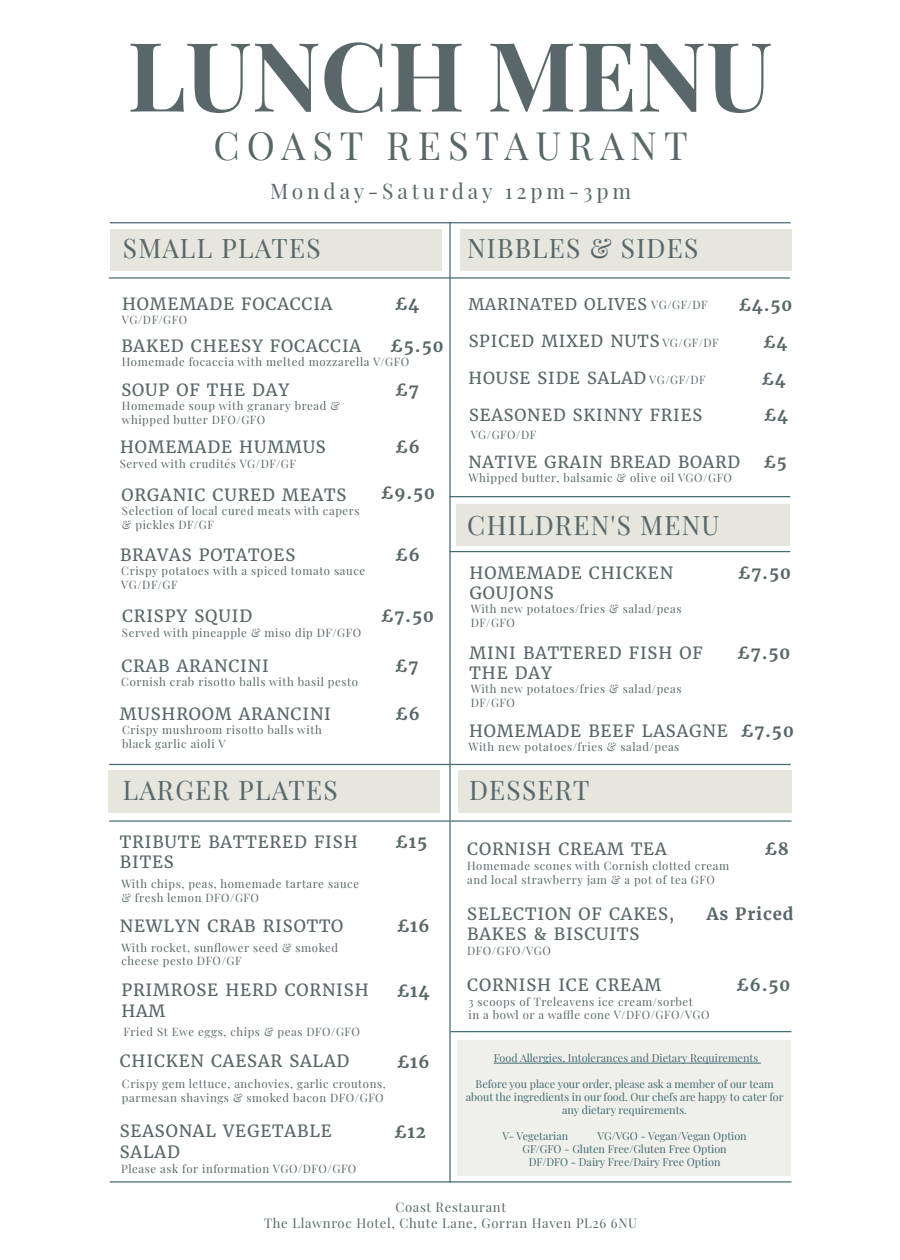
<style>
.page{position:relative;width:900px;height:1260px;background:#fff}
.page>*{position:absolute;margin:0;border:0;box-sizing:border-box;transform-origin:0 0}
.t1{font:700 96px "Playfair Display";color:#5a6769}
.t2{font:38px "Playfair Display";letter-spacing:.185em;color:#5a6769}
.t3{font:26.25px "Playfair Display";letter-spacing:.05em;color:#5a6769}
.t4{font:21px "Playfair Display";letter-spacing:.185em;color:#5a6769}
.t5{font:16.75px/20.2px "Merriweather";letter-spacing:.05em;color:#5a6769}
.t6{font:700 16.75px "Merriweather";letter-spacing:.05em;color:#5a6769}
.t7{font:16.5px "Merriweather";letter-spacing:.05em;color:#5a6769}
.t8{font:700 16.5px "Merriweather";color:#5a6769}
.t9{font:16px "Merriweather";letter-spacing:.05em;color:#5a6769}
.t10{font:13px/15.8px "Playfair Display";letter-spacing:.05em;color:#5a6769;text-align:center}
.t11{font:11.5px/13.8px "Playfair Display";letter-spacing:.05em;color:#5a6769}
.t12{font:10.75px/13px "Playfair Display";color:#436a6f;text-align:center}
</style>
<div class="page">
<hr style="left:110px;top:222px;width:681px;height:1px;background:#436a6f">
<hr style="left:449px;top:551px;width:341px;height:1px;background:#436a6f">
<hr style="left:450px;top:764px;width:341px;height:1px;background:#436a6f">
<hr style="left:451px;top:1031px;width:340px;height:1px;background:#436a6f">
<hr style="left:110px;top:1181px;width:681px;height:2px;background:#436a6f">
<hr style="left:449px;top:496px;width:341px;height:1px;background:#436a6f">
<hr style="left:451px;top:820px;width:340px;height:2px;background:#436a6f">
<hr style="left:109px;top:764px;width:341px;height:1px;background:#436a6f">
<hr style="left:109px;top:820px;width:341px;height:2px;background:#436a6f">
<hr style="left:449px;top:222px;width:2px;height:961px;background:#436a6f">
<hr style="left:109px;top:277px;width:681px;height:2px;background:#436a6f">
<div style="left:110px;top:229px;width:331px;height:42px;background:#e6e6df"></div>
<div style="left:109px;top:771px;width:331px;height:42px;background:#e6e6df"></div>
<div style="left:460px;top:229px;width:331px;height:42px;background:#e6e6df"></div>
<div style="left:458px;top:771px;width:333px;height:42px;background:#e6e6df"></div>
<div style="left:457px;top:504px;width:333px;height:42px;background:#e6e6df"></div>
<svg style="left:124px;top:239px;width:195px;height:19px"></svg>
<svg style="left:124px;top:780px;width:212px;height:20px"></svg>
<svg style="left:468px;top:239px;width:229px;height:19px"></svg>
<svg style="left:470px;top:781px;width:119px;height:19px"></svg>
<svg style="left:469px;top:516px;width:250px;height:20px"></svg>
<div style="left:458px;top:1040px;width:333px;height:135px;background:#efefeb"></div>
<hr style="left:494px;top:1063px;width:267px;height:1px;background:#436a6f">
<h1 class="t1" style="left:127px;top:0;width:647px">LUNCH MENU</h1>
<h2 class="t2" style="left:214px;top:116px;width:476px">COAST RESTAURANT</h2>
<h3 class="t4" style="left:270px;top:174px;width:362px">Monday-Saturday 12pm-3pm</h3>
<h3 class="t3" style="left:123px;top:227px;width:199px">SMALL PLATES</h3>
<h3 class="t3" style="left:467px;top:227px;width:233px">NIBBLES &amp; SIDES</h3>
<h3 class="t5" style="left:122px;top:294px;width:212px">HOMEMADE FOCACCIA</h3>
<h3 class="t5" style="left:121px;top:336px;width:241px">BAKED CHEESY FOCACCIA</h3>
<h3 class="t6" style="left:395px;top:294px;width:26px">£4</h3>
<h3 class="t6" style="left:390px;top:335px;width:55px">£5.50</h3>
<p class="t11" style="left:122px;top:312px;width:67px">VG/DF/GFO</p>
<p class="t11" style="left:122px;top:354px;width:289px">Homemade focaccia with melted mozzarella V/GFO</p>
<h3 class="t5" style="left:121px;top:380px;width:169px">SOUP OF THE DAY</h3>
<p class="t11" style="left:122px;top:398px;width:219px">Homemade soup with granary bread &amp; whipped butter DFO/GFO</p>
<h3 class="t5" style="left:120px;top:437px;width:207px">HOMEMADE HUMMUS</h3>
<p class="t11" style="left:120px;top:456px;width:178px">Served with crudités VG/DF/GF</p>
<h3 class="t5" style="left:121px;top:485px;width:227px">ORGANIC CURED MEATS</h3>
<p class="t11" style="left:122px;top:503px;width:239px">Selection of local cured meats with capers &amp; pickles DF/GF</p>
<h3 class="t5" style="left:120px;top:545px;width:177px">BRAVAS POTATOES</h3>
<p class="t11" style="left:121px;top:563px;width:245px">Crispy potatoes with a spiced tomato sauce<br>VG/DF/GF</p>
<h3 class="t5" style="left:122px;top:606px;width:132px">CRISPY SQUID</h3>
<p class="t11" style="left:122px;top:625px;width:241px">Served with pineapple &amp; miso dip DF/GFO</p>
<h3 class="t5" style="left:121px;top:656px;width:149px">CRAB ARANCINI</h3>
<p class="t11" style="left:121px;top:674px;width:238px">Cornish crab risotto balls with basil pesto</p>
<h3 class="t5" style="left:120px;top:704px;width:213px">MUSHROOM ARANCINI</h3>
<p class="t11" style="left:122px;top:722px;width:201px">Crispy mushroom risotto balls with black garlic aioli V</p>
<h3 class="t3" style="left:123px;top:769px;width:216px">LARGER PLATES</h3>
<h3 class="t6" style="left:395px;top:379px;width:25px">£7</h3>
<h3 class="t6" style="left:395px;top:437px;width:26px">£6</h3>
<h3 class="t6" style="left:381px;top:482px;width:55px">£9.50</h3>
<h3 class="t6" style="left:395px;top:544px;width:26px">£6</h3>
<h3 class="t6" style="left:381px;top:605px;width:54px">£7.50</h3>
<h3 class="t6" style="left:395px;top:655px;width:25px">£7</h3>
<h3 class="t6" style="left:395px;top:703px;width:26px">£6</h3>
<h3 class="t5" style="left:120px;top:832px;width:239px">TRIBUTE BATTERED FISH<br>BITES</h3>
<p class="t11" style="left:121px;top:876px;width:239px">With chips, peas, homemade tartare sauce &amp; fresh lemon DFO/GFO</p>
<h3 class="t5" style="left:120px;top:916px;width:225px">NEWLYN CRAB RISOTTO</h3>
<p class="t11" style="left:121px;top:940px;width:218px">With rocket, sunflower seed &amp; smoked cheese pesto DFO/GF</p>
<h3 class="t5" style="left:121px;top:980px;width:249px">PRIMROSE HERD CORNISH<br>HAM</h3>
<p class="t11" style="left:124px;top:1024px;width:238px">Fried St Ewe eggs, chips &amp; peas DFO/GFO</p>
<h3 class="t5" style="left:120px;top:1051px;width:231px">CHICKEN CAESAR SALAD</h3>
<h3 class="t6" style="left:395px;top:832px;width:33px">£15</h3>
<h3 class="t6" style="left:397px;top:915px;width:34px">£16</h3>
<h3 class="t6" style="left:397px;top:981px;width:34px">£14</h3>
<h3 class="t6" style="left:397px;top:1051px;width:34px">£16</h3>
<p class="t11" style="left:122px;top:1076px;width:265px">Crispy gem lettuce, anchovies, garlic croutons, parmesan shavings &amp; smoked bacon DFO/GFO</p>
<h3 class="t5" style="left:120px;top:1121px;width:214px">SEASONAL VEGETABLE<br>SALAD</h3>
<p class="t11" style="left:121px;top:1160px;width:237px">Please ask for information VGO/DFO/GFO</p>
<h3 class="t6" style="left:394px;top:1121px;width:33px">£12</h3>
<h3 class="t9" style="left:468px;top:294px;width:180px">MARINATED OLIVES</h3>
<h3 class="t7" style="left:469px;top:331px;width:192px">SPICED MIXED NUTS</h3>
<h3 class="t7" style="left:468px;top:368px;width:179px">HOUSE SIDE SALAD</h3>
<h3 class="t7" style="left:469px;top:405px;width:234px">SEASONED SKINNY FRIES</h3>
<h3 class="t7" style="left:468px;top:452px;width:273px">NATIVE GRAIN BREAD BOARD</h3>
<h3 class="t6" style="left:738px;top:294px;width:55px">£4.50</h3>
<h3 class="t8" style="left:763px;top:332px;width:26px">£4</h3>
<h3 class="t8" style="left:762px;top:369px;width:26px">£4</h3>
<p class="t11" style="left:651px;top:297px;width:58px">VG/GF/DF</p>
<p class="t11" style="left:662px;top:334px;width:58px">VG/GF/DF</p>
<p class="t11" style="left:649px;top:372px;width:58px">VG/GF/DF</p>
<h3 class="t8" style="left:764px;top:405px;width:26px">£4</h3>
<h3 class="t8" style="left:764px;top:452px;width:25px">£5</h3>
<p class="t11" style="left:471px;top:427px;width:67px">VG/GFO/DF</p>
<p class="t11" style="left:468px;top:470px;width:265px">Whipped butter, balsamic &amp; olive oil VGO/GFO</p>
<h3 class="t3" style="left:467px;top:505px;width:254px">CHILDREN'S MENU</h3>
<h3 class="t5" style="left:470px;top:563px;width:205px">HOMEMADE CHICKEN<br>GOUJONS</h3>
<p class="t11" style="left:471px;top:601px;width:212px">With new potatoes/fries &amp; salad/peas<br>DF/GFO</p>
<h3 class="t5" style="left:470px;top:643px;width:235px">MINI BATTERED FISH OF<br>THE DAY</h3>
<p class="t11" style="left:471px;top:681px;width:212px">With new potatoes/fries &amp; salad/peas<br>DF/GFO</p>
<h3 class="t5" style="left:469px;top:721px;width:260px">HOMEMADE BEEF LASAGNE</h3>
<p class="t11" style="left:468px;top:739px;width:212px">With new potatoes/fries &amp; salad/peas</p>
<h3 class="t3" style="left:469px;top:769px;width:122px">DESSERT</h3>
<h3 class="t6" style="left:738px;top:562px;width:54px">£7.50</h3>
<h3 class="t6" style="left:737px;top:642px;width:54px">£7.50</h3>
<h3 class="t6" style="left:741px;top:720px;width:54px">£7.50</h3>
<h3 class="t5" style="left:467px;top:839px;width:201px">CORNISH CREAM TEA</h3>
<p class="t11" style="left:467px;top:858px;width:263px">Homemade scones with Cornish clotted cream and local strawberry jam &amp; a pot of tea GFO</p>
<h3 class="t6" style="left:764px;top:839px;width:26px">£8</h3>
<h3 class="t5" style="left:467px;top:904px;width:209px">SELECTION OF CAKES,<br>BAKES &amp; BISCUITS</h3>
<p class="t11" style="left:467px;top:943px;width:85px">DFO/GFO/VGO</p>
<h3 class="t5" style="left:467px;top:975px;width:196px">CORNISH ICE CREAM</h3>
<h3 class="t6" style="left:707px;top:904px;width:88px">As Priced</h3>
<h3 class="t6" style="left:736px;top:975px;width:55px">£6.50</h3>
<p class="t11" style="left:468px;top:994px;width:243px">3 scoops of Treleavens ice cream/sorbet<br>in a bowl or a waffle cone V/DFO/GFO/VGO</p>
<p class="t12" style="left:494px;top:1051px;width:266px">Food Allergies, Intolerances and Dietary Requirements</p>
<p class="t12" style="left:466px;top:1077px;width:319px">Before you place your order, please ask a member of our team about the ingredients in our food. Our chefs are happy to cater for any dietary requirements.</p>
<p class="t12" style="left:503px;top:1129px;width:67px">V- Vegetarian</p>
<p class="t12" style="left:597px;top:1129px;width:151px">VG/VGO - Vegan/Vegan Option</p>
<p class="t12" style="left:523px;top:1141px;width:206px">GF/GFO - Gluten Free/Gluten Free Option</p>
<p class="t12" style="left:529px;top:1154px;width:193px">DF/DFO - Dairy Free/Dairy Free Option</p>
<p class="t10" style="left:264px;top:1198px;width:375px">Coast Restaurant<br>The Llawnroc Hotel, Chute Lane, Gorran Haven PL26 6NU</p>
</div>
